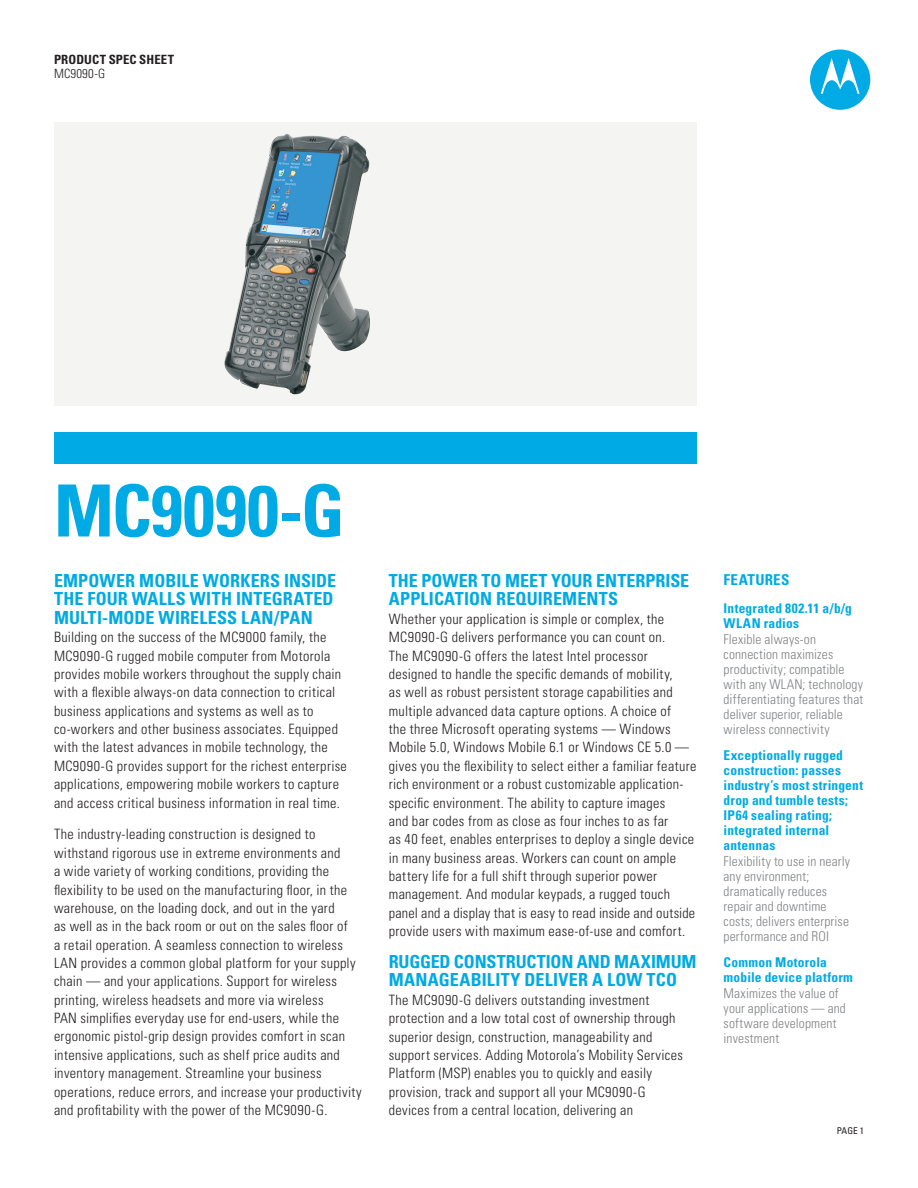
<style>
.page{position:relative;width:918px;height:1188px;background:#fff}
.page>*{position:absolute;margin:0;border:0;box-sizing:border-box;transform-origin:0 0}
.t1{font:700 condensed 72px "Univers";color:#00aae4}
.t2{font:700 condensed 18px/18.5px "Univers";letter-spacing:.02em;color:#00aae4}
.t3{font:700 condensed 15px "Univers";color:#00aae4}
.t4{font:300 condensed 14.25px/18.3px "Univers";letter-spacing:.025em;color:#231f20}
.t5{font:300 condensed 13.5px/15px "Univers";letter-spacing:.01em;color:#808285}
.t6{font:700 condensed 13.5px/15px "Univers";letter-spacing:.02em;color:#00aae4}
.t7{font:700 condensed 12.75px "Univers";letter-spacing:.01em;color:#231f20}
.t8{font:300 condensed 12.75px "Univers";letter-spacing:.02em;color:#231f20}
.t9{font:condensed 9.3px "Univers";color:#231f20}
</style>
<div class="page">
<div style="left:54px;top:433px;width:643px;height:31px;background:#00aae4"></div>
<div style="left:54px;top:122px;width:643px;height:284px;background:#f4f4f3"></div>
<div style="left:810px;top:49px;width:60px;height:61px;background:#00aae4;border-radius:50%"></div>
<svg style="left:821px;top:58px;width:39px;height:36px"></svg>
<img style="left:224px;top:134px;width:146px;height:260px">
<p class="t7" style="left:54px;top:52px;width:122px">PRODUCT SPEC SHEET</p>
<p class="t8" style="left:54px;top:66px;width:53px">MC9090-G</p>
<h1 class="t1" style="left:54px;top:467px;width:292px">MC9090-G</h1>
<p class="t2" style="left:54px;top:571px;width:22px">EMPO</p>
<p class="t2" style="left:100px;top:571px;width:162px">WER MOBILE WORKERS</p>
<p class="t2" style="left:284px;top:571px;width:43px">INSIDE</p>
<p class="t2" style="left:54px;top:590px;width:11px">THE</p>
<p class="t2" style="left:87px;top:590px;width:20px">FOUR</p>
<p class="t2" style="left:132px;top:590px;width:133px">WALLS WITH INTEGR</p>
<p class="t2" style="left:294px;top:590px;width:22px">ATED</p>
<p class="t2" style="left:54px;top:608px;width:67px">MULTI-MODE</p>
<p class="t2" style="left:159px;top:608px;width:60px">WIRELESS</p>
<p class="t2" style="left:241px;top:608px;width:11px">LAN</p>
<p class="t2" style="left:274px;top:608px;width:28px">/PAN</p>
<p class="t4" style="left:54px;top:628px;width:294px">Building on the success of the MC9000 family, the MC9090-G rugged mobile computer from Motorola provides mobile workers throughout the supply chain with a flexible always-on data connection to critical business applications and systems as well as to co-workers and other business associates. Equipped with the latest advances in mobile technology, the MC9090-G provides support for the richest enterprise applications, empowering mobile workers to capture and access critical business information in real time.</p>
<p class="t4" style="left:54px;top:825px;width:309px">The industry-leading construction is designed to withstand rigorous use in extreme environments and<br>a wide variety of working conditions, providing the flexibility to be used on the manufacturing floor, in the warehouse, on the loading dock, and out in the yard<br>as well as in the back room or out on the sales floor of<br>a retail operation. A seamless connection to wireless LAN provides a common global platform for your supply chain — and your applications. Support for wireless printing, wireless headsets and more via wireless<br>PAN simplifies everyday use for end-users, while the ergonomic pistol-grip design provides comfort in scan intensive applications, such as shelf price audits and inventory management. Streamline your business operations, reduce errors, and increase your productivity and profitability with the power of the MC9090-G.</p>
<p class="t2" style="left:389px;top:571px;width:128px">THEPOWERTOMEET</p>
<p class="t2" style="left:551px;top:571px;width:21px">YOUR</p>
<p class="t2" style="left:596px;top:571px;width:32px">ENTERPR</p>
<p class="t2" style="left:666px;top:571px;width:15px">ISE</p>
<p class="t2" style="left:389px;top:590px;width:166px">APPLICATION REQUIREME</p>
<p class="t2" style="left:586px;top:590px;width:23px">NTS</p>
<p class="t4" style="left:389px;top:609px;width:309px">Whether your application is simple or complex, the MC9090-G delivers performance you can count on.<br>The MC9090-G offers the latest Intel processor designed to handle the specific demands of mobility,<br>as well as robust persistent storage capabilities and multiple advanced data capture options. A choice of<br>the three Microsoft operating systems — Windows Mobile 5.0, Windows Mobile 6.1 or Windows CE 5.0 — gives you the flexibility to select either a familiar feature rich environment or a robust customizable application&shy;specific environment. The ability to capture images<br>and bar codes from as close as four inches to as far<br>as 40 feet, enables enterprises to deploy a single device in many business areas. Workers can count on ample battery life for a full shift through superior power management. And modular keypads, a rugged touch panel and a display that is easy to read inside and outside provide users with maximum ease-of-use and comfort.</p>
<p class="t2" style="left:389px;top:952px;width:21px">RUGGED</p>
<p class="t2" style="left:454px;top:952px;width:44px">CONSTRUCT</p>
<p class="t2" style="left:389px;top:952px;width:290px;text-indent:157px">ION AND MAXIMUM<br>MANAGEABILITY DELIVER A LOW TCO</p>
<p class="t4" style="left:389px;top:990px;width:296px">The MC9090-G delivers outstanding investment protection and a low total cost of ownership through superior design, construction, manageability and support services. Adding Motorola’s Mobility Services Platform (MSP) enables you to quickly and easily provision, track and support all your MC9090-G devices from a central location, delivering an</p>
<p class="t3" style="left:724px;top:570px;width:34px">FE ATURES</p>
<p class="t6" style="left:724px;top:601px;width:130px">INTEGRATED 802.11 A/B/G<br>WLAN</p>
<p class="t6" style="left:764px;top:616px;width:37px">RADIOS</p>
<p class="t5" style="left:724px;top:632px;width:141px">Flexible always-on connection maximizes productivity; compatible with any WLAN; technology differentiating features that deliver superior, reliable wireless connectivity</p>
<p class="t6" style="left:724px;top:748px;width:141px">EXCEPTIONALLY RUGGED<br>CONSTRUCTION: PASSES<br>INDUSTRY’S MOST STRINGENT<br>DROP AND TUMBLE TESTS;<br>IP64 SEALING RATING;<br>INTEGRATED INTERNAL<br>ANTENNAS</p>
<p class="t5" style="left:724px;top:854px;width:128px">Flexibility to use in nearly any environment; dramatically reduces repair and downtime costs; delivers enterprise performance and ROI</p>
<p class="t6" style="left:724px;top:954px;width:131px">COMMON MOTOROLA<br>MOBILE DEVICE PLATFORM</p>
<p class="t5" style="left:724px;top:986px;width:124px">Maximizes the value of your applications — and software development investment</p>
<p class="t9" style="left:837px;top:1125px;width:29px">PAGE 1</p>
</div>
